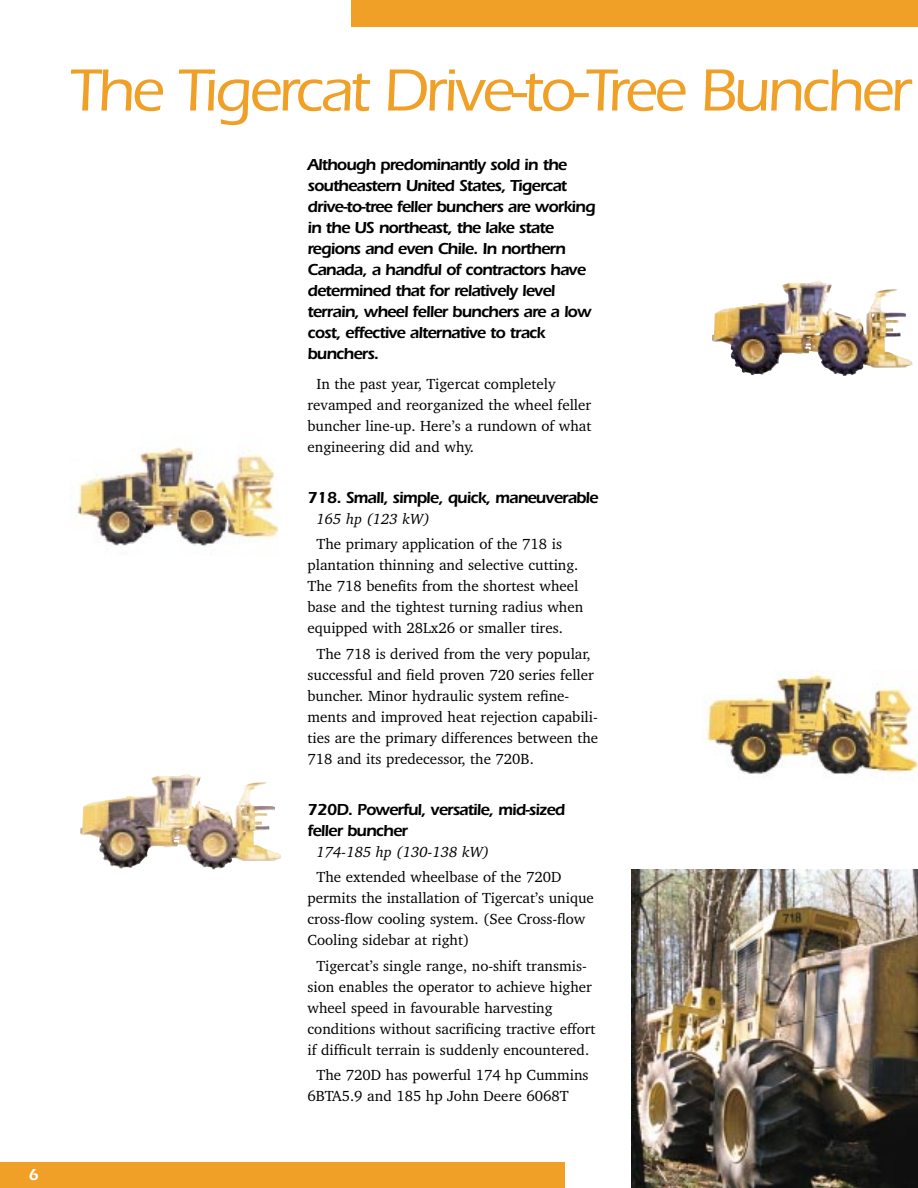
<style>
.page{position:relative;width:918px;height:1188px;background:#fff}
.page>*{position:absolute;margin:0;border:0;box-sizing:border-box;transform-origin:0 0}
.t1{font:500 61.5px "Itc Eras";letter-spacing:-.05em;color:#f0a026}
.t2{font:600 16.5px/21px "Itc Eras";letter-spacing:-.05em;color:#000}
.t3{font:600 16.5px "Itc Eras";color:#fff}
.t4{font:15px/21px "Bitstream Charter";color:#000}
.t5{font:15px "Bitstream Charter Italic";color:#000}
</style>
<div class="page">
<div style="left:351px;top:0;width:567px;height:27px;background:#f0a026"></div>
<div style="left:0;top:1162px;width:565px;height:26px;background:#f0a026"></div>
<img style="left:77px;top:447px;width:202px;height:100px">
<img style="left:712px;top:280px;width:201px;height:96px">
<img style="left:702px;top:671px;width:216px;height:104px">
<img style="left:80px;top:773px;width:201px;height:96px">
<img style="left:632px;top:870px;width:286px;height:318px">
<p class="t3" style="left:29px;top:1169px;width:12px">6</p>
<h1 class="t1" style="left:69px;top:69px;width:844px">The Tigercat Drive-to-Tree Buncher</h1>
<p class="t2" style="left:308px;top:156px;width:290px">Although predominantly sold in the southeastern United States, Tigercat drive-to-tree feller bunchers are working in the US northeast, the lake state regions and even Chile. In northern Canada, a handful of contractors have determined that for relatively level terrain, wheel feller bunchers are a low cost, effective alternative to track bunchers.</p>
<p class="t4" style="left:308px;top:374px;width:286px;text-indent:9px">In the past year, Tigercat completely revamped and reorganized the wheel feller buncher line-up. Here’s a rundown of what engineering did and why.</p>
<p class="t2" style="left:308px;top:488px;width:293px">718. Small, simple, quick, maneuverable</p>
<p class="t5" style="left:317px;top:513px;width:115px">165 hp (123 kW)</p>
<p class="t4" style="left:308px;top:535px;width:277px;text-indent:9px">The primary application of the 718 is plantation thinning and selective cutting.<br>The 718 benefits from the shortest wheel base and the tightest turning radius when equipped with 28Lx26 or smaller tires.</p>
<p class="t4" style="left:308px;top:644px;width:292px;text-indent:9px">The 718 is derived from the very popular, successful and field proven 720 series feller buncher. Minor hydraulic system refine&shy;ments and improved heat rejection capabili&shy;ties are the primary differences between the 718 and its predecessor, the 720B.</p>
<p class="t2" style="left:308px;top:800px;width:259px">720D. Powerful, versatile, mid-sized feller buncher</p>
<p class="t5" style="left:317px;top:846px;width:175px">174-185 hp (130-138 kW)</p>
<p class="t4" style="left:308px;top:868px;width:288px;text-indent:9px">The extended wheelbase of the 720D permits the installation of Tigercat’s unique cross-flow cooling system. (See Cross-flow Cooling sidebar at right)</p>
<p class="t4" style="left:308px;top:956px;width:289px;text-indent:9px">Tigercat’s single range, no-shift transmis&shy;sion enables the operator to achieve higher wheel speed in favourable harvesting conditions without sacrificing tractive effort if difficult terrain is suddenly encountered.</p>
<p class="t4" style="left:308px;top:1066px;width:283px;text-indent:9px">The 720D has powerful 174 hp Cummins<br>6BTA5.9 and 185 hp John Deere 6068T</p>
</div>
